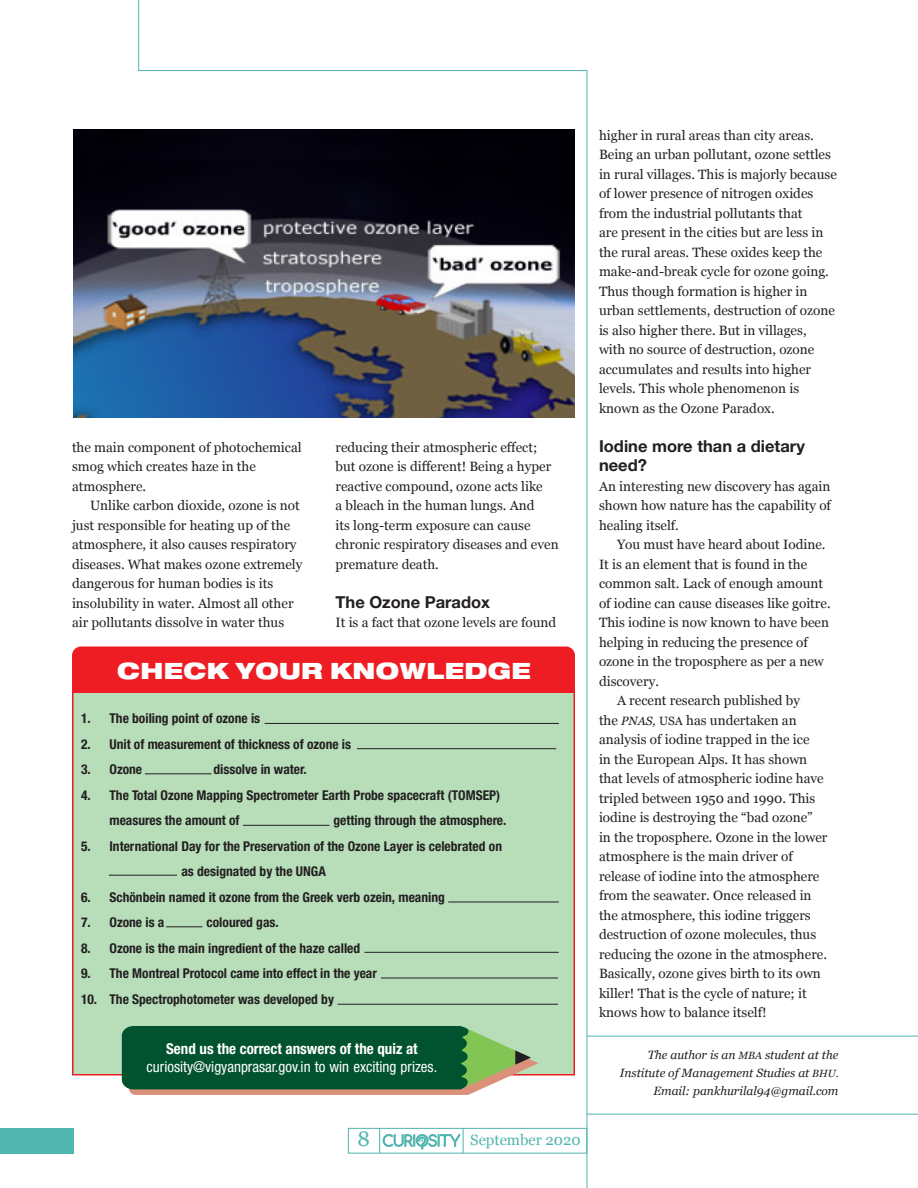
<style>
.page{position:relative;width:918px;height:1188px;background:#fff}
.page>*{position:absolute;margin:0;border:0;box-sizing:border-box;transform-origin:0 0}
.t1{font:22.5px "Helvetica Neue LT 93 Blk Ex";letter-spacing:.02em;color:#fff}
.t2{font:21px "Georgia";color:#50b4af}
.t3{font:16.5px/19.5px "Helvetica Neue LT 75 Bd";color:#231f20}
.t4{font:15px "Helvetica Neue LT 57 Cn";color:#fff}
.t5{font:15px "Helvetica Neue LT 77 Bd Cn";color:#fff}
.t6{font:15px "Georgia";color:#50b4af}
.t7{font:13.5px/19.5px "Georgia";color:#231f20}
.t8{font:13.5px/25.5px "Helvetica Neue LT 77 Bd Cn";color:#231f20}
.t9{font:italic 12px/18px "Georgia";color:#231f20;text-align:right}
.s1{font-style:italic;font-size:12px}
.s2{font-size:12px}
.s3{font-size:10.5px}
</style>
<div class="page">
<hr style="left:587px;top:1036px;width:331px;height:1px;background:#50b4af">
<hr style="left:587px;top:1114px;width:331px;height:1px;background:#50b4af">
<div style="left:0;top:1128px;width:74px;height:26px;background:#50b4af"></div>
<div style="left:72px;top:665px;width:503px;height:411px;background:#b7ddb9;border:2px solid #ee1d23"></div>
<svg style="left:122px;top:1026px;width:16px;height:69px"></svg>
<svg style="left:138px;top:0;width:450px;height:1188px"></svg>
<img style="left:73px;top:130px;width:502px;height:288px">
<div style="left:72px;top:646px;width:503px;height:47px;background:#ee1d23"></div>
<hr style="left:265px;top:723px;width:294px;height:1px;background:#231f20">
<hr style="left:357px;top:748px;width:199px;height:1px;background:#231f20">
<hr style="left:145px;top:774px;width:67px;height:1px;background:#231f20">
<hr style="left:243px;top:825px;width:86px;height:1px;background:#231f20">
<hr style="left:109px;top:875px;width:68px;height:1px;background:#231f20">
<hr style="left:166px;top:927px;width:36px;height:1px;background:#231f20">
<hr style="left:448px;top:902px;width:111px;height:1px;background:#231f20">
<hr style="left:364px;top:952px;width:195px;height:1px;background:#231f20">
<hr style="left:381px;top:978px;width:177px;height:1px;background:#231f20">
<hr style="left:338px;top:1004px;width:220px;height:1px;background:#231f20">
<p class="t7" style="left:72px;top:437px;width:231px">the main component of photochemical smog which creates haze in the atmosphere.</p>
<p class="t7" style="left:72px;top:495px;width:232px;text-indent:18px">Unlike carbon dioxide, ozone is not just responsible for heating up of the atmosphere, it also causes respiratory diseases. What makes ozone extremely dangerous for human bodies is its insolubility in water. Almost all other air pollutants dissolve in water thus</p>
<p class="t7" style="left:336px;top:437px;width:225px">reducing their atmospheric effect; but ozone is different! Being a hyper reactive compound, ozone acts like<br>a bleach in the human lungs. And<br>its long-term exposure can cause chronic respiratory diseases and even premature death.</p>
<p class="t3" style="left:336px;top:592px;width:156px">The Ozone Paradox</p>
<p class="t7" style="left:336px;top:612px;width:222px">It is a fact that ozone levels are found</p>
<p class="t1" style="left:117px;top:657px;width:415px">CHECK YOUR KNOWLEDGE</p>
<p class="t8" style="left:81px;top:706px;width:181px">1. The boiling point of ozone is</p>
<p class="t8" style="left:81px;top:731px;width:272px">2. Unit of measurement of thickness of ozone is</p>
<p class="t8" style="left:81px;top:757px;width:63px">3. Ozone</p>
<p class="t8" style="left:214px;top:757px;width:95px">dissolve in water.</p>
<p class="t8" style="left:109px;top:782px;width:392px;text-indent:-28px">4. The Total Ozone Mapping Spectrometer Earth Probe spacecraft (TOMSEP) measures the amount of</p>
<p class="t8" style="left:334px;top:808px;width:174px">getting through the atmosphere.</p>
<p class="t8" style="left:181px;top:833px;width:322px;text-indent:-100px">5. International Day for the Preservation of the Ozone Layer is celebrated on as designated by the UNGA</p>
<p class="t8" style="left:81px;top:884px;width:365px">6. Schönbein named it ozone from the Greek verb ozein, meaning</p>
<p class="t8" style="left:81px;top:910px;width:85px">7. Ozone is a</p>
<p class="t8" style="left:207px;top:910px;width:74px">coloured gas.</p>
<p class="t8" style="left:81px;top:935px;width:281px">8. Ozone is the main ingredient of the haze called</p>
<p class="t8" style="left:81px;top:961px;width:297px">9. The Montreal Protocol came into effect in the year</p>
<p class="t8" style="left:81px;top:986px;width:255px">10. The Spectrophotometer was developed by</p>
<p class="t5" style="left:166px;top:1040px;width:253px">Send us the correct answers of the quiz at</p>
<p class="t4" style="left:147px;top:1058px;width:292px">curiosity@vigyanprasar.gov.in to win exciting prizes.</p>
<p class="t2" style="left:357px;top:1124px;width:14px">8</p>
<p class="t6" style="left:470px;top:1129px;width:112px">September 2020</p>
<p class="t7" style="left:599px;top:125px;width:239px">higher in rural areas than city areas.<br>Being an urban pollutant, ozone settles in rural villages. This is majorly because of lower presence of nitrogen oxides from the industrial pollutants that<br>are present in the cities but are less in the rural areas. These oxides keep the make-and-break cycle for ozone going.<br>Thus though formation is higher in urban settlements, destruction of ozone is also higher there. But in villages,<br>with no source of destruction, ozone accumulates and results into higher levels. This whole phenomenon is known as the Ozone Paradox.</p>
<p class="t3" style="left:599px;top:436px;width:207px">Iodine more than a dietary need?</p>
<p class="t7" style="left:599px;top:476px;width:234px;text-align:justify">An interesting new discovery has again shown how nature has the capability of healing itself.</p>
<p class="t7" style="left:599px;top:534px;width:233px;text-indent:18px">You must have heard about Iodine.<br>It is an element that is found in the common salt. Lack of enough amount of iodine can cause diseases like goitre.<br>This iodine is now known to have been helping in reducing the presence of ozone in the troposphere as per a new discovery.</p>
<p class="t7" style="left:599px;top:690px;width:230px;text-indent:18px">A recent research published by<br>the <span class="s1">PNAS,</span> <span class="s2">USA</span> has undertaken an analysis of iodine trapped in the ice<br>in the European Alps. It has shown that levels of atmospheric iodine have tripled between 1950 and 1990. This iodine is destroying the “bad ozone” in the troposphere. Ozone in the lower atmosphere is the main driver of release of iodine into the atmosphere from the seawater. Once released in the atmosphere, this iodine triggers destruction of ozone molecules, thus reducing the ozone in the atmosphere.<br>Basically, ozone gives birth to its own killer! That is the cycle of nature; it knows how to balance itself!</p>
<p class="t9" style="left:620px;top:1046px;width:220px">The author is an <span class="s3">MBA</span> student at the<br>Institute of Management Studies at <span class="s3">BHU.<br></span>Email: pankhurilal94@gmail.com</p>
</div>
